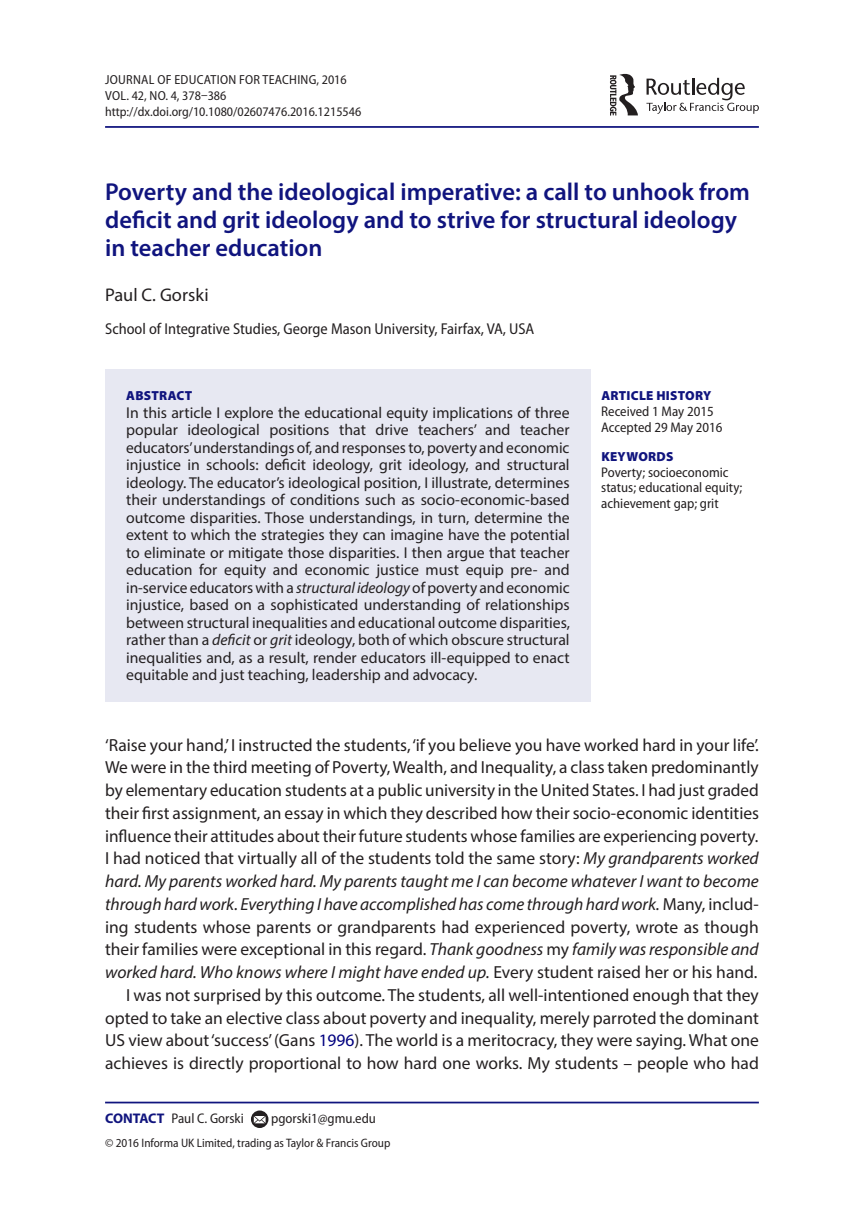
<style>
.page{position:relative;width:864px;height:1231px;background:#fff}
.page>*{position:absolute;margin:0;border:0;box-sizing:border-box;transform-origin:0 0}
.t1{font:600 24.5px/28px "Myriad Pro";color:#10147e}
.t2{font:18.38px "Myriad Pro";color:#231f20}
.t3{font:17.5px/22.8px "Myriad Pro";color:#231f20;text-align:right}
.t4{font:15.75px/17.5px "Myriad Pro";color:#231f20;text-align:justify}
.t5{font:semi-condensed 15.75px "Myriad Pro";color:#231f20}
.t6{font:semi-condensed 14px/15.8px "Myriad Pro";color:#231f20}
.t7{font:semi-condensed 13.12px/15.8px "Myriad Pro";color:#231f20}
.t8{font:900 13.12px "Myriad Pro";letter-spacing:.02em;color:#10147e}
.t9{font:semi-condensed 12.25px "Myriad Pro";color:#231f20}
.s1{font-style:italic}
.s2{color:#000080}
.s3{font-weight:700;font-stretch:normal;color:#10147e}
</style>
<div class="page">
<hr style="left:105px;top:126px;width:653px;height:2px;background:#10147e">
<div style="left:105px;top:369px;width:485px;height:333px;background:#e7e8f2"></div>
<hr style="left:105px;top:1101px;width:653px;height:2px;background:#10147e">
<svg style="left:251px;top:1110px;width:17px;height:17px"></svg>
<svg style="left:254px;top:1115px;width:11px;height:8px"></svg>
<svg style="left:646px;top:78px;width:112px;height:36px"></svg>
<svg style="left:610px;top:74px;width:27px;height:42px"></svg>
<p class="t7" style="left:105px;top:72px;width:257px">Journal of Education for Teaching, 2016<br>VOL. 42, NO. 4, 378–386 http://dx.doi.org/10.1080/02607476.2016.1215546</p>
<h1 class="t1" style="left:105px;top:177px;width:646px">Poverty and the ideological imperative: a call to unhook from deficit and grit ideology and to strive for structural ideology in teacher education</h1>
<p class="t2" style="left:105px;top:284px;width:105px">Paul C. Gorski</p>
<p class="t5" style="left:105px;top:320px;width:430px">School of Integrative Studies, George Mason University, Fairfax, VA, USA</p>
<p class="t8" style="left:126px;top:388px;width:68px">ABSTRACT</p>
<p class="t4" style="left:126px;top:403px;width:445px">In this article I explore the educational equity implications of three popular ideological positions that drive teachers’ and teacher educators’ understandings of, and responses to, poverty and economic injustice in schools: deficit ideology, grit ideology, and structural ideology. The educator’s ideological position, I illustrate, determines their understandings of conditions such as socio-economic-based outcome disparities. Those understandings, in turn, determine the extent to which the strategies they can imagine have the potential to eliminate or mitigate those disparities. I then argue that teacher education for equity and economic justice must equip pre- and in-service educators with a <span class="s1">structural ideology</span> of poverty and economic injustice, based on a sophisticated understanding of relationships between structural inequalities and educational outcome disparities, rather than a <span class="s1">deficit</span> or <span class="s1">grit</span> ideology, both of which obscure structural inequalities and, as a result, render educators ill-equipped to enact equitable and just teaching, leadership and advocacy.</p>
<p class="t8" style="left:601px;top:388px;width:111px">ARTICLE HISTORY</p>
<p class="t6" style="left:601px;top:403px;width:123px">Received 1 May 2015<br>Accepted 29 May 2016</p>
<p class="t8" style="left:601px;top:449px;width:74px">KEYWORDS</p>
<p class="t6" style="left:601px;top:464px;width:143px">Poverty; socioeconomic status; educational equity; achievement gap; grit</p>
<p class="t3" style="left:105px;top:733px;width:655px">‘Raise your hand,’ I instructed the students, ‘if you believe you have worked hard in your life’.<br>We were in the third meeting of Poverty, Wealth, and Inequality, a class taken predominantly by elementary education students at a public university in the United States. I had just graded their first assignment, an essay in which they described how their socio-economic identities influence their attitudes about their future students whose families are experiencing poverty.<br>I had noticed that virtually all of the students told the same story: <span class="s1">My grandparents worked hard. My parents worked hard. My parents taught me I can become whatever I want to become through hard work. Everything I have accomplished has come through hard work.</span> Many, includ&shy;ing students whose parents or grandparents had experienced poverty, wrote as though their families were exceptional in this regard. <span class="s1">Thank goodness</span> my <span class="s1">family was responsible and worked hard. Who knows where I might have ended up.</span> Every student raised her or his hand.<br>I was not surprised by this outcome. The students, all well-intentioned enough that they opted to take an elective class about poverty and inequality, merely parroted the dominant US view about ‘success’ (Gans <span class="s2">1996</span>). The world is a meritocracy, they were saying. What one achieves is directly proportional to how hard one works. My students – people who had</p>
<p class="t6" style="left:105px;top:1110px;width:140px"><span class="s3">CONTACT</span> Paul C. Gorski</p>
<p class="t6" style="left:271px;top:1110px;width:106px">pgorski1@gmu.edu</p>
<p class="t9" style="left:105px;top:1135px;width:286px">© 2016 Informa UK Limited, trading as Taylor &amp; Francis Group</p>
</div>
